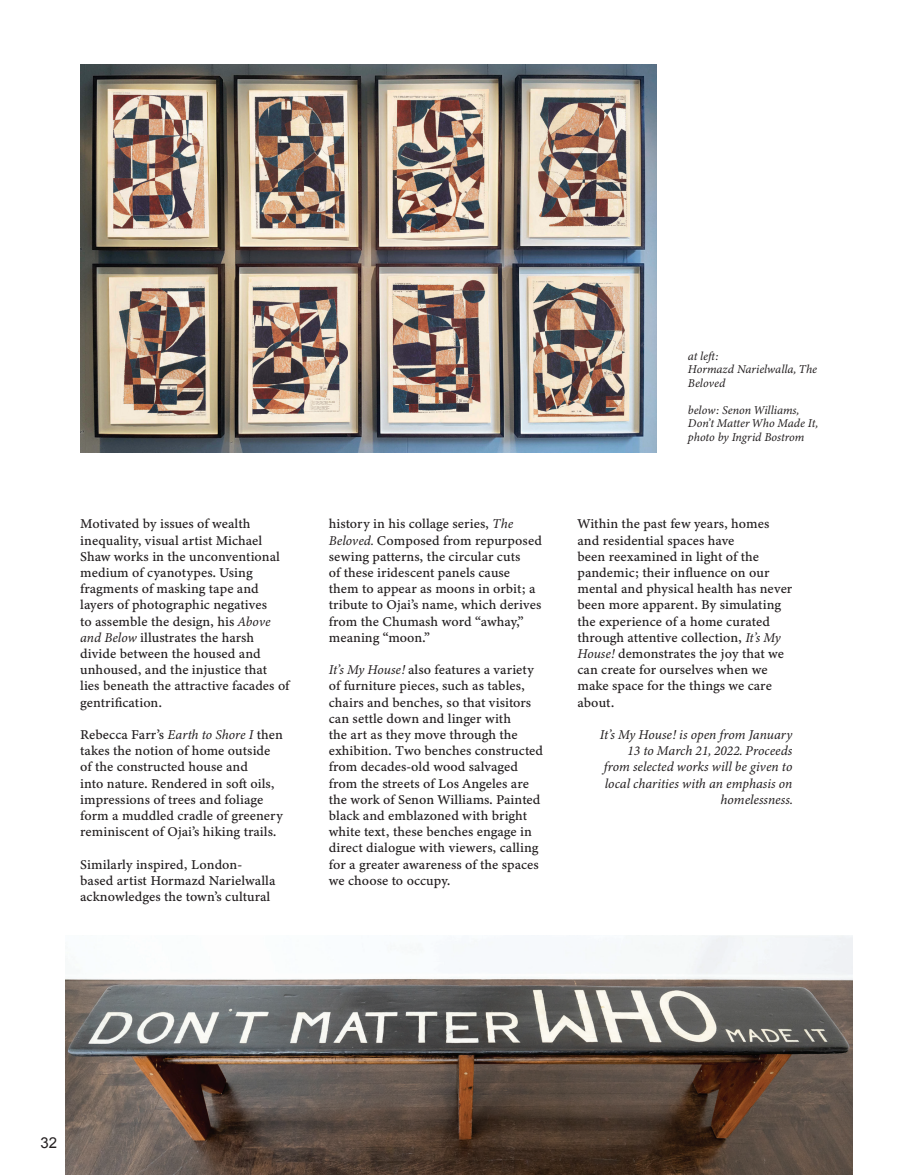
<style>
.page{position:relative;width:918px;height:1175px;background:#fff}
.page>*{position:absolute;margin:0;border:0;box-sizing:border-box;transform-origin:0 0}
.t1{font:13.5px/16.2px "Minion Variable Concept";color:#231f20}
.t2{font:italic 13.5px/16.2px "Minion Variable Concept";color:#231f20;text-align:right}
.t3{font:italic 12px/13.5px "Minion Variable Concept";color:#231f20}
.s1{font-style:italic}
</style>
<div class="page">
<img style="left:80px;top:64px;width:577px;height:388px">
<img style="left:65px;top:935px;width:788px;height:239px">
<p class="t1" style="left:80px;top:516px;width:211px">Motivated by issues of wealth inequality, visual artist Michael<br>Shaw works in the unconventional medium of cyanotypes. Using fragments of masking tape and layers of photographic negatives<br>to assemble the design, his <span class="s1">Above and Below</span> illustrates the harsh divide between the housed and unhoused, and the injustice that lies beneath the attractive facades of gentrification.</p>
<p class="t1" style="left:80px;top:726px;width:204px">Rebecca Farr’s <span class="s1">Earth to Shore I</span> then takes the notion of home outside of the constructed house and<br>into nature. Rendered in soft oils, impressions of trees and foliage form a muddled cradle of greenery reminiscent of Ojai’s hiking trails.</p>
<p class="t1" style="left:80px;top:856px;width:197px">Similarly inspired, London&shy;based artist Hormazd Narielwalla acknowledges the town’s cultural</p>
<p class="t1" style="left:329px;top:516px;width:215px">history in his collage series, <span class="s1">The<br>Beloved.</span> Composed from repurposed sewing patterns, the circular cuts<br>of these iridescent panels cause them to appear as moons in orbit; a tribute to Ojai’s name, which derives from the Chumash word “awhay,” meaning “moon.”</p>
<p class="t1" style="left:329px;top:661px;width:216px"><span class="s1">It’s My House!</span> also features a variety of furniture pieces, such as tables, chairs and benches, so that visitors can settle down and linger with<br>the art as they move through the exhibition. Two benches constructed from decades-old wood salvaged from the streets of Los Angeles are the work of Senon Williams. Painted black and emblazoned with bright white text, these benches engage in direct dialogue with viewers, calling for a greater awareness of the spaces we choose to occupy.</p>
<p class="t3" style="left:688px;top:349px;width:32px">at left:</p>
<p class="t3" style="left:688px;top:362px;width:131px">Hormazd Narielwalla, The<br>Beloved</p>
<p class="t3" style="left:688px;top:403px;width:131px">below: Senon Williams,<br>Don’t Matter Who Made It, photo by Ingrid Bostrom</p>
<p class="t1" style="left:577px;top:516px;width:216px">Within the past few years, homes and residential spaces have<br>been reexamined in light of the pandemic; their influence on our mental and physical health has never been more apparent. By simulating the experience of a home curated through attentive collection, <span class="s1">It’s My<br>House!</span> demonstrates the joy that we can create for ourselves when we make space for the things we care about.</p>
<p class="t2" style="left:600px;top:726px;width:194px">It’s My House! is open from January<br>13 to March 21, 2022. Proceeds from selected works will be given to local charities with an emphasis on homelessness.</p>
</div>
